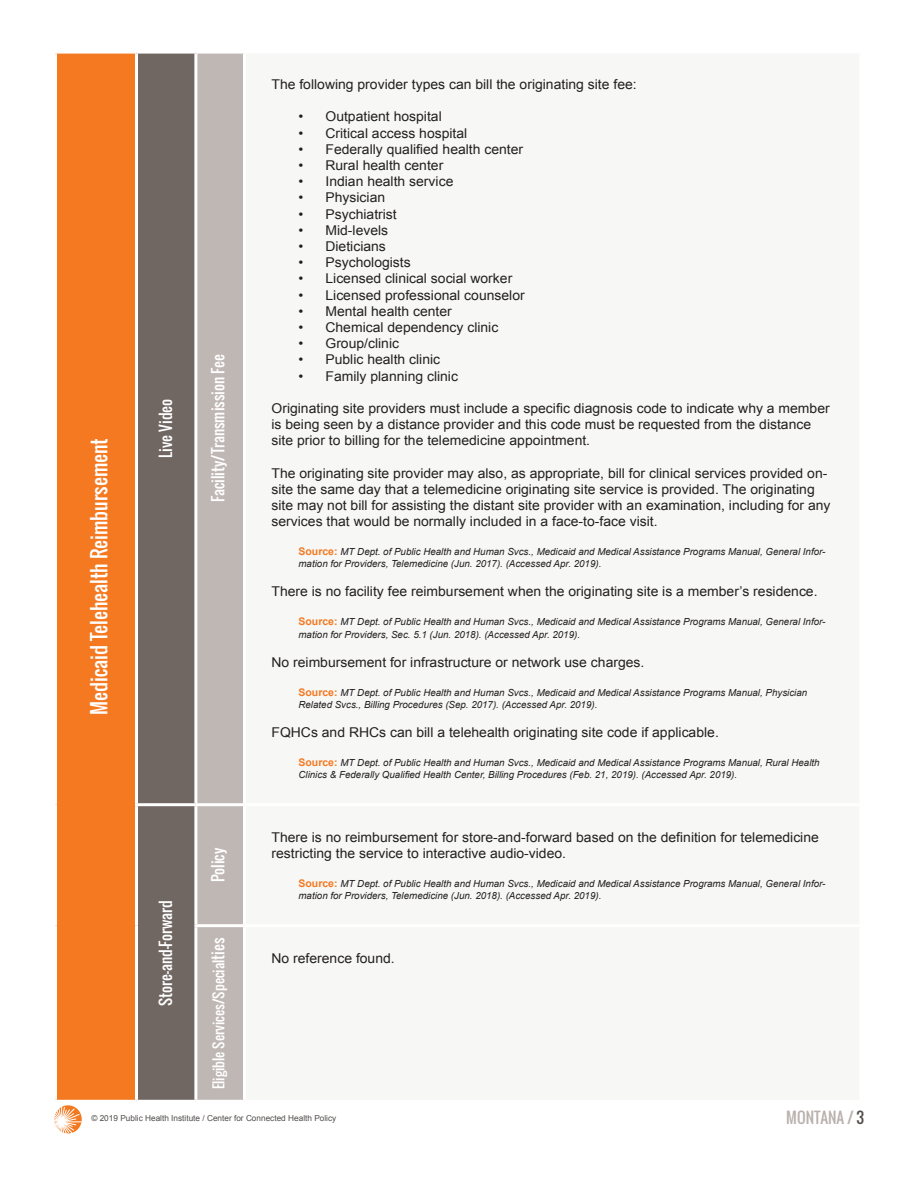
<style>
.page{position:relative;width:918px;height:1188px;background:#fff}
.page>*{position:absolute;margin:0;border:0;box-sizing:border-box;transform-origin:0 0}
.t1{font:19.5px "Oswald";color:#fff}
.t2{font:15px "Oswald";color:#fff}
.t3{font:15px "Oswald";color:#bab1ae}
.t4{font:13.5px/16.2px "Arial";color:#231f20}
.t5{font:13.5px "Oswald";color:#fff}
.t6{font:italic 9.75px/12px "Arial";color:#231f20}
.t7{font:8.25px "Arial";color:#514e4c}
.s1{font-size:15px}
.s2{font-weight:700;font-style:normal;font-size:10.5px;color:#f47921}
.s3{color:#514e4c}
</style>
<div class="page">
<svg style="left:54px;top:1105px;width:28px;height:29px"></svg>
<div style="left:56px;top:52px;width:80px;height:1049px;background:#f47921"></div>
<div style="left:138px;top:54px;width:56px;height:1046px;background:#706763"></div>
<div style="left:197px;top:54px;width:46px;height:1046px;background:#bfb7b4"></div>
<hr style="left:54px;top:51px;width:82px;height:3px;background:#fff">
<hr style="left:54px;top:54px;width:3px;height:751px;background:#fff">
<hr style="left:135px;top:54px;width:3px;height:749px;background:#fff">
<hr style="left:54px;top:805px;width:3px;height:121px;background:#fff">
<hr style="left:135px;top:803px;width:61px;height:3px;background:#fff">
<hr style="left:135px;top:806px;width:3px;height:120px;background:#fff">
<hr style="left:196px;top:803px;width:49px;height:3px;background:#fff">
<hr style="left:54px;top:926px;width:3px;height:174px;background:#fff">
<hr style="left:135px;top:926px;width:3px;height:174px;background:#fff">
<hr style="left:194px;top:924px;width:51px;height:3px;background:#fff">
<hr style="left:54px;top:1100px;width:82px;height:3px;background:#fff">
<h1 class="t1" style="left:85px;top:715px;width:279px;rotate:-90deg">Medicaid Telehealth Reimbursement</h1>
<p class="t2" style="left:154px;top:458px;width:60px;rotate:-90deg">Live Video</p>
<p class="t2" style="left:207px;top:502px;width:149px;rotate:-90deg">Facility/Transmission Fee</p>
<p class="t2" style="left:154px;top:1006px;width:108px;rotate:-90deg">Store-and-Forward</p>
<p class="t2" style="left:207px;top:882px;width:36px;rotate:-90deg">Policy</p>
<p class="t5" style="left:209px;top:1089px;width:153px;rotate:-90deg">Eligible Services/Special<span class="s1">ties</span></p>
<p class="t4" style="left:272px;top:76px;width:367px">The following provider types can bill the originating site fee:</p>
<p class="t4" style="left:298px;top:109px;width:145px">• Outpatient hospital</p>
<p class="t4" style="left:298px;top:125px;width:170px">• Critical access hospital</p>
<p class="t4" style="left:298px;top:141px;width:226px">• Federally qualified health center</p>
<p class="t4" style="left:298px;top:157px;width:146px">• Rural health center</p>
<p class="t4" style="left:298px;top:173px;width:156px">• Indian health service</p>
<p class="t4" style="left:298px;top:190px;width:88px">• Physician</p>
<p class="t4" style="left:298px;top:206px;width:100px">• Psychiatrist</p>
<p class="t4" style="left:298px;top:222px;width:91px">• Mid-levels</p>
<p class="t4" style="left:298px;top:238px;width:89px">• Dieticians</p>
<p class="t4" style="left:298px;top:254px;width:114px">• Psychologists</p>
<p class="t4" style="left:298px;top:271px;width:215px">• Licensed clinical social worker</p>
<p class="t4" style="left:298px;top:287px;width:228px">• Licensed professional counselor</p>
<p class="t4" style="left:298px;top:303px;width:155px">• Mental health center</p>
<p class="t4" style="left:298px;top:319px;width:201px">• Chemical dependency clinic</p>
<p class="t4" style="left:298px;top:335px;width:102px">• Group/clinic</p>
<p class="t4" style="left:298px;top:352px;width:143px">• Public health clinic</p>
<p class="t4" style="left:298px;top:368px;width:161px">• Family planning clinic</p>
<p class="t4" style="left:272px;top:400px;width:560px">Originating site providers must include a specific diagnosis code to indicate why a member is being seen by a distance provider and this code must be requested from the distance site prior to billing for the telemedicine appointment.</p>
<p class="t4" style="left:272px;top:465px;width:561px">The originating site provider may also, as appropriate, bill for clinical services provided on&shy;site the same day that a telemedicine originating site service is provided. The originating site may not bill for assisting the distant site provider with an examination, including for any services that would be normally included in a face-to-face visit.</p>
<p class="t6" style="left:298px;top:546px;width:529px"><span class="s2">Source:</span> MT Dept. of Public Health and Human Svcs., Medicaid and Medical Assistance Programs Manual, General Infor&shy;mation for Providers, Telemedicine (Jun. 2017). (Accessed Apr. 2019).</p>
<p class="t4" style="left:272px;top:584px;width:548px">There is no facility fee reimbursement when the originating site is a member’s residence.</p>
<p class="t6" style="left:298px;top:616px;width:529px;line-height:12.8px"><span class="s2">Source:</span> MT Dept. of Public Health and Human Svcs., Medicaid and Medical Assistance Programs Manual, General Infor&shy;mation for Providers, Sec. 5.1 (Jun. 2018). (Accessed Apr. 2019).</p>
<p class="t4" style="left:272px;top:654px;width:374px">No reimbursement for infrastructure or network use charges.</p>
<p class="t6" style="left:298px;top:687px;width:510px"><span class="s2">Source:</span> MT Dept. of Public Health and Human Svcs., Medicaid and Medical Assistance Programs Manual, Physician<br>Related Svcs., Billing Procedures (Sep. 2017). (Accessed Apr. 2019).</p>
<p class="t4" style="left:272px;top:724px;width:449px">FQHCs and RHCs can bill a telehealth originating site code if applicable.</p>
<p class="t6" style="left:298px;top:756px;width:523px"><span class="s2">Source:</span> MT Dept. of Public Health and Human Svcs., Medicaid and Medical Assistance Programs Manual, Rural Health<br>Clinics &amp; Federally Qualified Health Center, Billing Procedures (Feb. 21, 2019). (Accessed Apr. 2019).</p>
<p class="t4" style="left:272px;top:829px;width:549px">There is no reimbursement for store-and-forward based on the definition for telemedicine restricting the service to interactive audio-video.</p>
<p class="t6" style="left:298px;top:877px;width:529px"><span class="s2">Source:</span> MT Dept. of Public Health and Human Svcs., Medicaid and Medical Assistance Programs Manual, General Infor&shy;mation for Providers, Telemedicine (Jun. 2018). (Accessed Apr. 2019).</p>
<p class="t4" style="left:272px;top:950px;width:125px">No reference found.</p>
<p class="t7" style="left:91px;top:1113px;width:246px">© 2019 Public Health Institute / Center for Connected Health Policy</p>
<p class="t3" style="left:786px;top:1106px;width:79px">MONTANA / <span class="s3">3</span></p>
</div>
